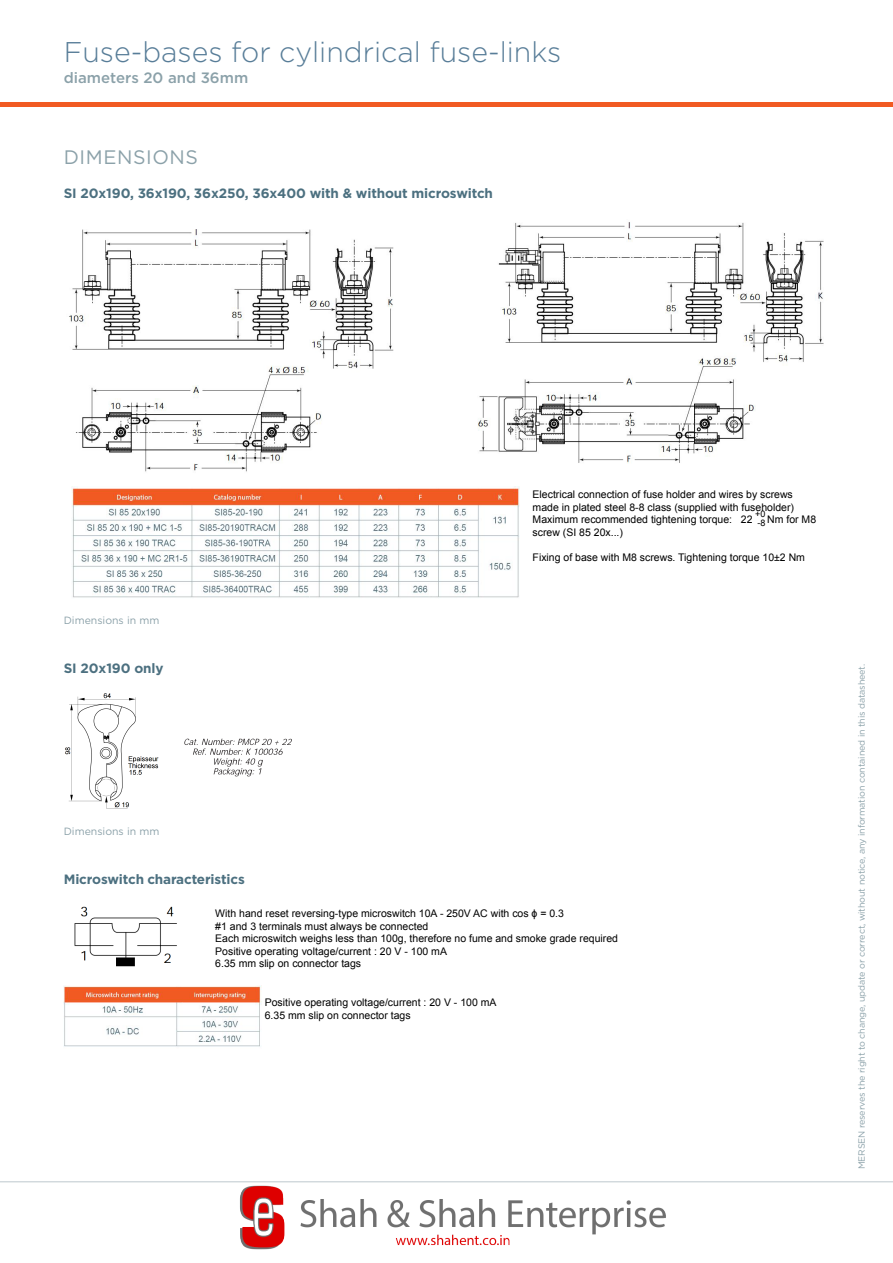
<style>
.page{position:relative;width:893px;height:1263px;background:#fff}
.page>*{position:absolute;margin:0;border:0;box-sizing:border-box;transform-origin:0 0}
.t1{font:300 28.5px "Gotham";color:#587d98}
.t2{font:19.5px "Gotham";letter-spacing:.03em;color:#8ba1a9}
.t3{font:500 15px "Gotham";color:#8ba1a9}
.t4{font:700 13.5px "Gotham";letter-spacing:-.01em;color:#4c7080}
.t5{font:10.5px/12.6px "Arial";color:#000}
.t6{font:10.5px "Gotham";color:#8ba1a9}
.t7{font:9px "Gotham";letter-spacing:-.015em;color:#8ba1a9}
.t8{font:9px/9px "Arial";color:#010000}
</style>
<div class="page">
<hr style="left:0;top:102px;width:893px;height:4px;background:#f15a22">
<hr style="left:0;top:1181px;width:893px;height:1px;background:#bec8cd">
<img style="left:69px;top:222px;width:755px;height:250px">
<img style="left:71px;top:486px;width:449px;height:112px">
<img style="left:65px;top:693px;width:94px;height:116px">
<img style="left:184px;top:738px;width:108px;height:39px">
<img style="left:64px;top:986px;width:197px;height:61px">
<img style="left:74px;top:906px;width:103px;height:61px">
<img style="left:231px;top:1181px;width:445px;height:69px">
<h1 class="t1" style="left:64px;top:34px;width:499px">Fuse-bases for cylindrical fuse-links</h1>
<h3 class="t3" style="left:64px;top:68px;width:186px">diameters 20 and 36mm</h3>
<h2 class="t2" style="left:64px;top:145px;width:136px">DIMENSIONS</h2>
<p class="t4" style="left:64px;top:184px;width:431px">SI 20x190, 36x190, 36x250, 36x400 with &amp; without microswitch</p>
<p class="t6" style="left:64px;top:613px;width:97px">Dimensions in mm</p>
<p class="t4" style="left:64px;top:659px;width:101px">SI 20x190 only</p>
<p class="t6" style="left:64px;top:824px;width:97px">Dimensions in mm</p>
<p class="t4" style="left:64px;top:870px;width:183px">Microswitch characteristics</p>
<p class="t5" style="left:533px;top:488px;width:263px;text-align:justify">Electrical connection of fuse holder and wires by screws made in plated steel 8-8 class (supplied with fuseholder)<br>Maximum recommended tightening torque: 22</p>
<p class="t8" style="left:755px;top:510px;width:12px">+0 -8</p>
<p class="t5" style="left:767px;top:513px;width:51px">Nm for M8</p>
<p class="t5" style="left:533px;top:526px;width:92px">screw (SI 85 20x...)</p>
<p class="t5" style="left:533px;top:551px;width:274px">Fixing of base with M8 screws. Tightening torque 10±2 Nm</p>
<p class="t5" style="left:215px;top:907px;width:404px">With hand reset reversing-type microswitch 10A - 250V AC with cos ϕ = 0.3<br>#1 and 3 terminals must always be connected<br>Each microswitch weighs less than 100g, therefore no fume and smoke grade required Positive operating voltage/current : 20 V - 100 mA<br>6.35 mm slip on connector tags</p>
<p class="t5" style="left:265px;top:996px;width:233px">Positive operating voltage/current : 20 V - 100 mA<br>6.35 mm slip on connector tags</p>
<p class="t7" style="left:856px;top:1169px;width:507px;rotate:-90deg">MERSEN reserves the right to change, update or correct, without notice, any information contained in this datasheet.</p>
</div>
